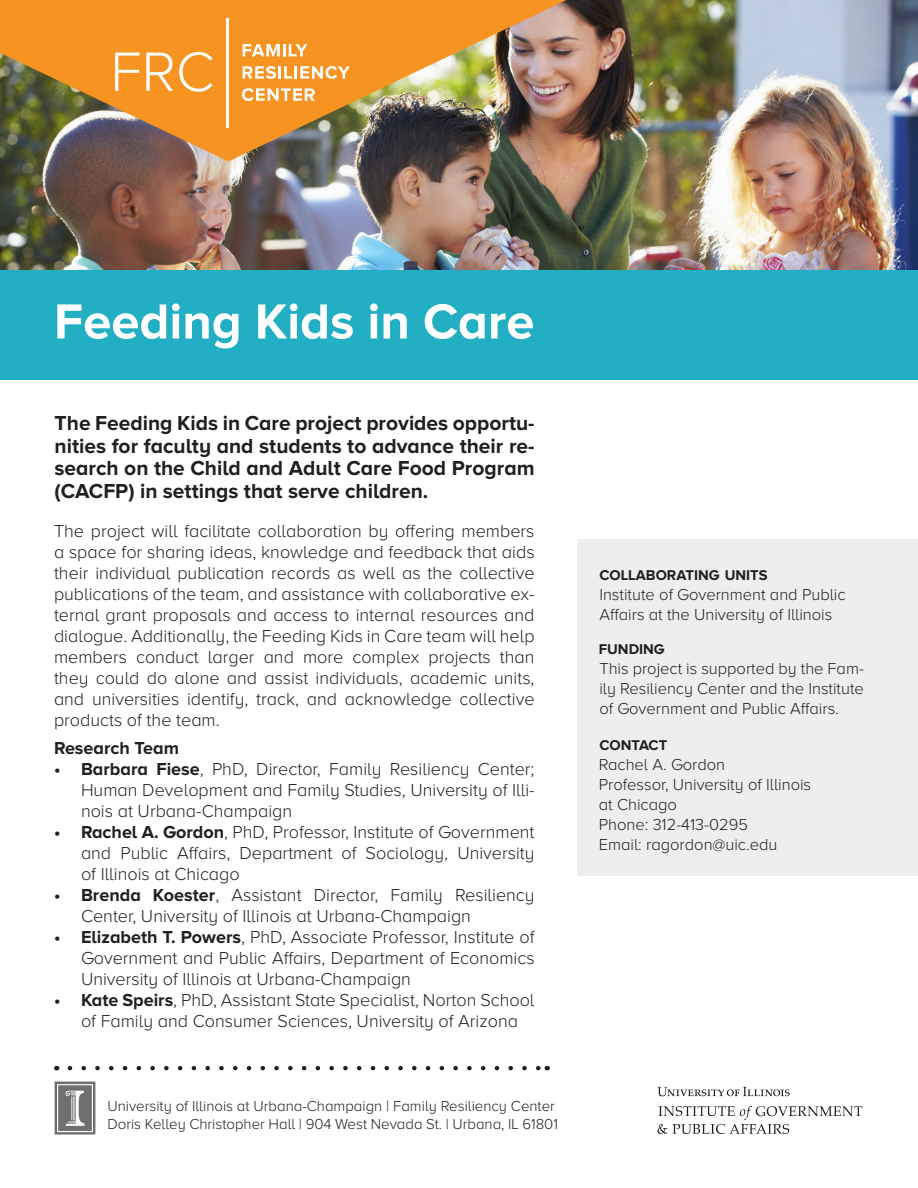
<style>
.page{position:relative;width:918px;height:1188px;background:#fff}
.page>*{position:absolute;margin:0;border:0;box-sizing:border-box;transform-origin:0 0}
.t1{font:700 51px "Proxima Nova A";color:#fff}
.t2{font:700 21px/22.5px "Proxima Nova A";color:#231f20;text-align:justify}
.t3{font:300 18px/21px "Proxima Nova A";color:#231f20;text-align:justify}
.t4{font:700 18px "Proxima Nova A";color:#231f20}
.t5{font:300 16.5px/19.8px "Proxima Nova A";color:#231f20}
.t6{font:300 15px "Proxima Nova A";color:#231f20}
.t7{font:700 14.7px "Proxima Nova A";color:#231f20}
.s1{font-weight:700}
</style>
<div class="page">
<img style="left:0;top:0;width:918px;height:270px">
<div style="left:0;top:270px;width:918px;height:110px;background:#22afc4"></div>
<svg style="left:55px;top:1082px;width:40px;height:53px;background:#8f8d8d"></svg>
<svg style="left:70px;top:1066px;width:470px;height:4px"></svg>
<div style="left:578px;top:540px;width:340px;height:336px;background:#eeeeef"></div>
<img style="left:0;top:0;width:566px;height:161px">
<svg style="left:115px;top:53px;width:25px;height:38px"></svg>
<svg style="left:146px;top:53px;width:27px;height:38px"></svg>
<svg style="left:179px;top:52px;width:34px;height:40px"></svg>
<svg style="left:243px;top:44px;width:64px;height:12px"></svg>
<svg style="left:243px;top:66px;width:107px;height:13px"></svg>
<svg style="left:242px;top:88px;width:73px;height:13px"></svg>
<hr style="left:227px;top:18px;width:2px;height:110px;background:#fff">
<svg style="left:657px;top:1106px;width:205px;height:28px"></svg>
<svg style="left:657px;top:1087px;width:133px;height:9px"></svg>
<p class="t1" style="left:54px;top:292px;width:482px">Feeding Kids in Care</p>
<p class="t2" style="left:55px;top:411px;width:482px">The Feeding Kids in Care project provides opportu&shy;nities for faculty and students to advance their re&shy;search on the Child and Adult Care Food Program (CACFP) in settings that serve children.</p>
<p class="t3" style="left:54px;top:520px;width:482px">The project will facilitate collaboration by offering members a space for sharing ideas, knowledge and feedback that aids their individual publication records as well as the collective publications of the team, and assistance with collaborative ex&shy;ternal grant proposals and access to internal resources and dialogue. Additionally, the Feeding Kids in Care team will help members conduct larger and more complex projects than they could do alone and assist individuals, academic units, and universities identify, track, and acknowledge collective products of the team.</p>
<p class="t4" style="left:54px;top:738px;width:127px">Research Team</p>
<p class="t3" style="left:81px;top:759px;width:455px;text-indent:-27px"><span class="s1">• Barbara Fiese</span>, PhD, Director, Family Resiliency Center; Human Development and Family Studies, University of Illi&shy;nois at Urbana-Champaign</p>
<p class="t3" style="left:81px;top:822px;width:455px;text-indent:-27px"><span class="s1">• Rachel A. Gordon</span>, PhD, Professor, Institute of Government and Public Affairs, Department of Sociology, University of Illinois at Chicago</p>
<p class="t3" style="left:81px;top:885px;width:455px;text-indent:-27px"><span class="s1">• Brenda Koester</span>, Assistant Director, Family Resiliency<br>Center, University of Illinois at Urbana-Champaign</p>
<p class="t3" style="left:81px;top:927px;width:455px;text-indent:-27px"><span class="s1">• Elizabeth T. Powers</span>, PhD, Associate Professor, Institute of Government and Public Affairs, Department of Economics University of Illinois at Urbana-Champaign</p>
<p class="t3" style="left:54px;top:990px;width:482px;text-align:center"><span class="s1">• Kate Speirs</span>, PhD, Assistant State Specialist, Norton School of Family and Consumer Sciences, University of Arizona</p>
<p class="t6" style="left:107px;top:1097px;width:449px">University of Illinois at Urbana-Champaign | Family Resiliency Center</p>
<p class="t6" style="left:107px;top:1115px;width:452px">Doris Kelley Christopher Hall | 904 West Nevada St. | Urbana, IL 61801</p>
<p class="t7" style="left:599px;top:566px;width:170px">COLLABORATING UNITS</p>
<p class="t5" style="left:599px;top:585px;width:248px">Institute of Government and Public<br>Affairs at the University of Illinois</p>
<p class="t7" style="left:599px;top:640px;width:67px">FUNDING</p>
<p class="t5" style="left:599px;top:659px;width:266px;text-align:justify">This project is supported by the Fam&shy;ily Resiliency Center and the Institute of Government and Public Affairs.</p>
<p class="t7" style="left:599px;top:736px;width:69px">CONTACT</p>
<p class="t5" style="left:599px;top:755px;width:128px">Rachel A. Gordon</p>
<p class="t5" style="left:599px;top:775px;width:214px">Professor, University of Illinois at Chicago</p>
<p class="t5" style="left:599px;top:814px;width:151px">Phone: 312-413-0295</p>
<p class="t5" style="left:599px;top:834px;width:180px">Email: ragordon@uic.edu</p>
</div>
